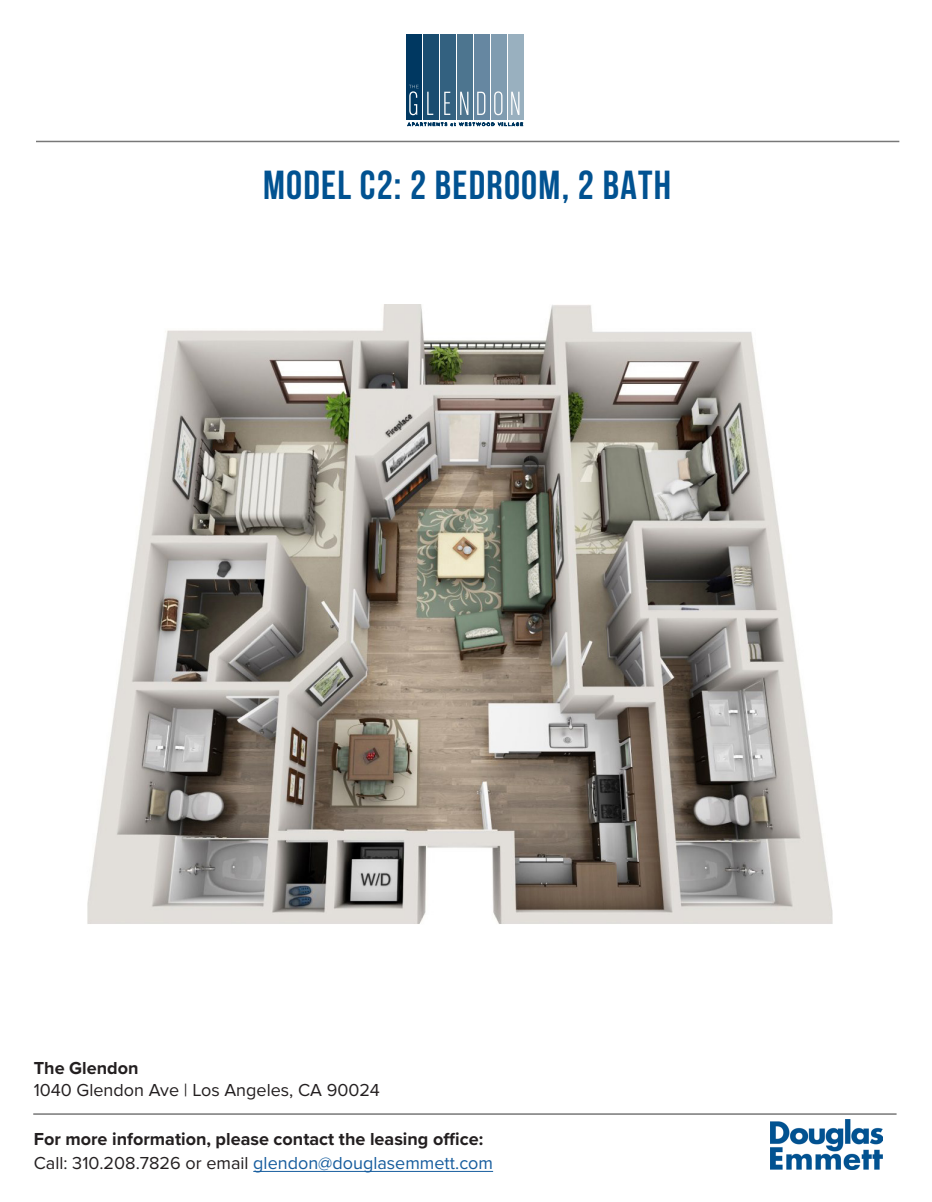
<style>
.page{position:relative;width:932px;height:1202px;background:#fff}
.page>*{position:absolute;margin:0;border:0;box-sizing:border-box;transform-origin:0 0}
.t1{font:700 40.5px "Bebas Neue";letter-spacing:.03em;color:#015291}
.t2{font:700 18px/23.2px "Proxima Nova";color:#231f20}
.t3{font:18px "Proxima Nova";color:#231f20}
.s1{font-weight:400}
.s2{font-weight:400;color:#175d9e}
</style>
<div class="page">
<img style="left:770px;top:1119px;width:112px;height:50px">
<hr style="left:36px;top:141px;width:863px;height:1px;background:#787878">
<hr style="left:33px;top:1113px;width:863px;height:1px;background:#787878">
<div style="left:406px;top:34px;width:16px;height:85px;background:#003861"></div>
<div style="left:423px;top:34px;width:16px;height:85px;background:#1a4d70"></div>
<div style="left:440px;top:34px;width:16px;height:85px;background:#336180"></div>
<div style="left:457px;top:34px;width:16px;height:85px;background:#4d758f"></div>
<div style="left:474px;top:34px;width:16px;height:85px;background:#6687a1"></div>
<div style="left:491px;top:34px;width:16px;height:85px;background:#809cb0"></div>
<div style="left:508px;top:34px;width:16px;height:85px;background:#99b0bf"></div>
<svg style="left:407px;top:122px;width:116px;height:5px"></svg>
<svg style="left:409px;top:85px;width:9px;height:30px"></svg>
<svg style="left:427px;top:92px;width:6px;height:23px"></svg>
<svg style="left:444px;top:92px;width:6px;height:23px"></svg>
<svg style="left:460px;top:92px;width:8px;height:23px"></svg>
<svg style="left:477px;top:92px;width:8px;height:23px"></svg>
<svg style="left:494px;top:91px;width:8px;height:24px"></svg>
<svg style="left:511px;top:92px;width:8px;height:23px"></svg>
<img style="left:87px;top:305px;width:746px;height:619px">
<hr style="left:253px;top:1171px;width:240px;height:1px;background:#175d9e">
<p class="t1" style="left:263px;top:163px;width:409px">MODEL C2: 2 BEDROOM, 2 BATH</p>
<p class="t2" style="left:34px;top:1055px;width:106px">The Glendon</p>
<p class="t3" style="left:34px;top:1079px;width:348px">1040 Glendon Ave | Los Angeles, CA 90024</p>
<p class="t2" style="left:34px;top:1127px;width:461px">For more information, please contact the leasing office:<br><span class="s1">Call: 310.208.7826 or email</span> <span class="s2">glendon@douglasemmett.com</span></p>
</div>
